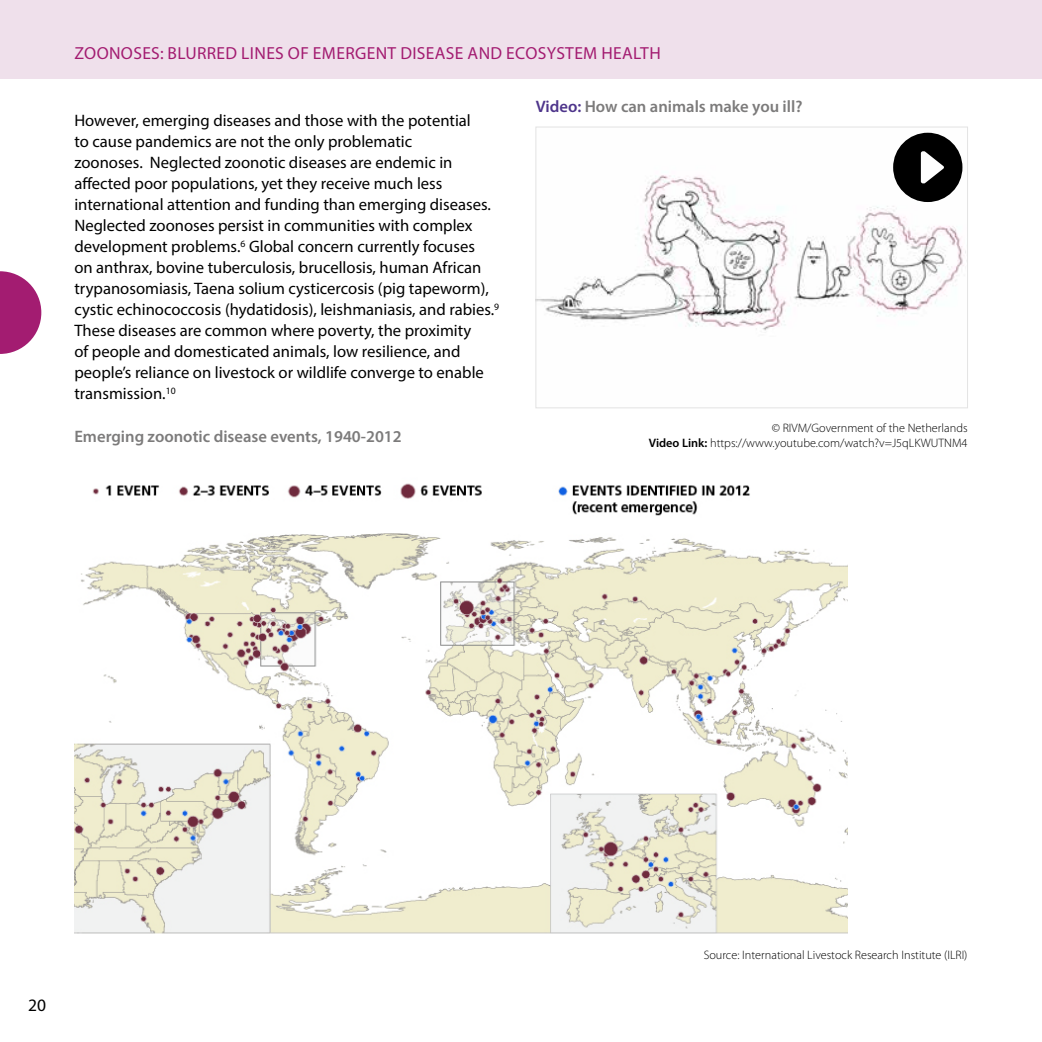
<style>
.page{position:relative;width:1042px;height:1042px;background:#fff}
.page>*{position:absolute;margin:0;border:0;box-sizing:border-box;transform-origin:0 0}
.t1{font:17.5px "Myriad Pro";letter-spacing:.02em;color:#a31c71}
.t2{font:17.5px "Myriad Pro";color:#000}
.t3{font:16.62px/21px "Myriad Pro";color:#000}
.t4{font:600 16.62px "Myriad Pro";color:#7c7b7b}
.t5{font:300 12.25px/14.7px "Myriad Pro";color:#000;text-align:right}
.s1{color:#4e358b}
.s2{font-weight:600}
</style>
<div class="page">
<div style="left:0;top:0;width:1042px;height:79px;background:#efe0eb"></div>
<svg style="left:0;top:271px;width:41px;height:83px"></svg>
<img style="left:74px;top:483px;width:773px;height:450px">
<img style="left:537px;top:132px;width:429px;height:199px">
<div style="left:535px;top:127px;width:433px;height:281px;border:1px solid #e3e3e3"></div>
<svg style="left:893px;top:133px;width:69px;height:69px"></svg>
<p class="t1" style="left:75px;top:43px;width:588px">ZOONOSES: BLURRED LINES OF EMERGENT DISEASE AND ECOSYSTEM HEALTH</p>
<p class="t3" style="left:74px;top:110px;width:426px">However, emerging diseases and those with the potential<br>to cause pandemics are not the only problematic<br>zoonoses. Neglected zoonotic diseases are endemic in affected poor populations, yet they receive much less international attention and funding than emerging diseases.<br>Neglected zoonoses persist in communities with complex development problems.<sup>6</sup> Global concern currently focuses<br>on anthrax, bovine tuberculosis, brucellosis, human African trypanosomiasis, Taena solium cysticercosis (pig tapeworm), cystic echinococcosis (hydatidosis), leishmaniasis, and rabies.<sup>9<br></sup>These diseases are common where poverty, the proximity<br>of people and domesticated animals, low resilience, and people’s reliance on livestock or wildlife converge to enable transmission.<sup>10</sup></p>
<p class="t4" style="left:74px;top:425px;width:329px">Emerging zoonotic disease events, 1940-2012</p>
<p class="t4" style="left:536px;top:96px;width:268px"><span class="s1">Video:</span> How can animals make you ill?</p>
<p class="t5" style="left:649px;top:420px;width:320px">© RIVM/Government of the Netherlands<br><span class="s2">Video Link:</span> https://www.youtube.com/watch?v=J5qLKWUTNM4</p>
<p class="t2" style="left:28px;top:994px;width:19px">20</p>
<p class="t5" style="left:704px;top:947px;width:265px">Source: International Livestock Research Institute (ILRI)</p>
</div>
